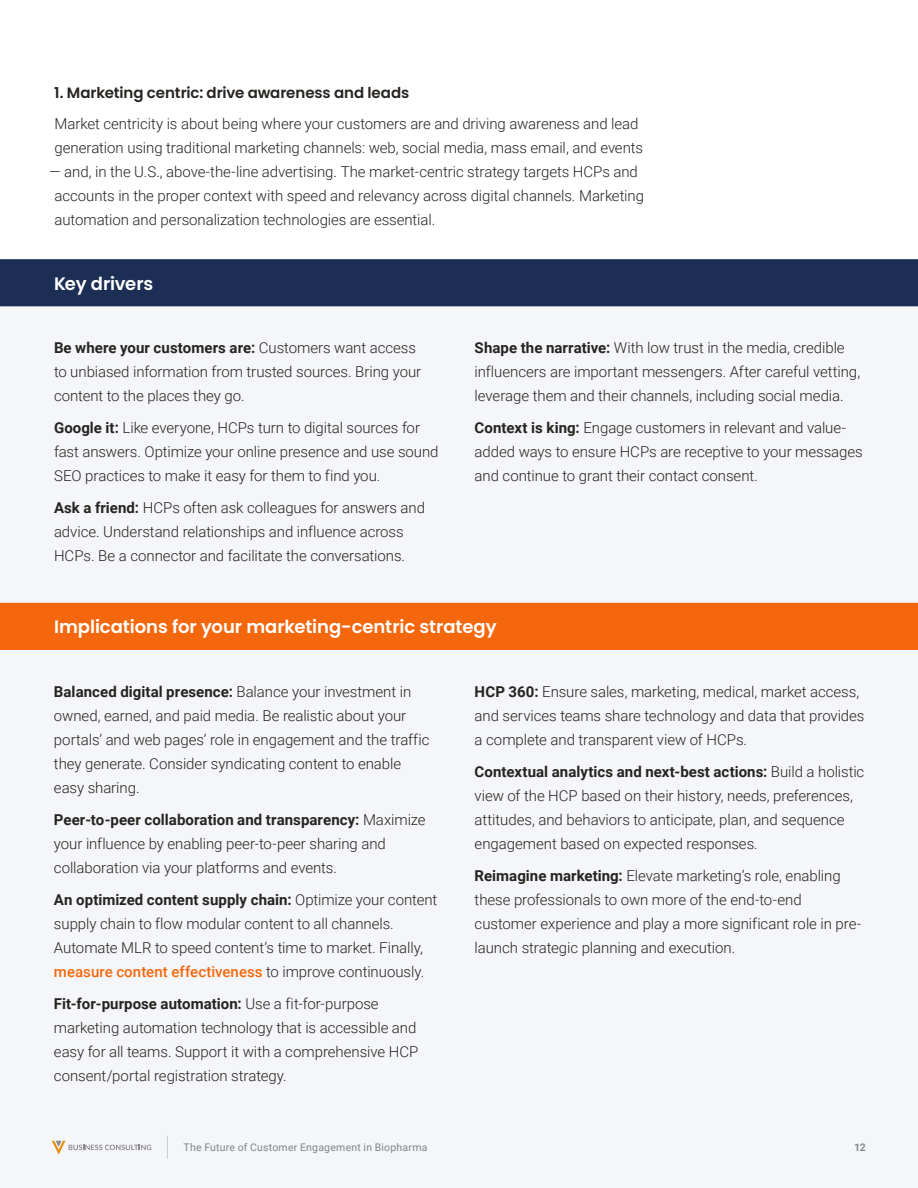
<style>
.page{position:relative;width:918px;height:1188px;background:#fff}
.page>*{position:absolute;margin:0;border:0;box-sizing:border-box;transform-origin:0 0}
.t1{font:600 18px "Poppins";letter-spacing:-.005em;color:#fff}
.t2{font:300 15px/24px "Roboto";letter-spacing:-.005em;color:#262320}
.t3{font:600 15px "Poppins";letter-spacing:-.005em;color:#262320}
.t4{font:10.5px "Roboto";letter-spacing:.02em;color:#898a8d}
.t5{font:10.5px "Roboto Mono";color:#898a8d}
.s1{font-weight:700}
.s2{font-weight:500;color:#f5670c}
</style>
<div class="page">
<div style="left:0;top:259px;width:918px;height:47px;background:#1c2e54"></div>
<div style="left:0;top:603px;width:918px;height:47px;background:#f5670c"></div>
<p class="t3" style="left:54px;top:84px;width:357px">1. Marketing centric: drive awareness and leads</p>
<p class="t2" style="left:54px;top:111px;width:590px">Market centricity is about being where your customers are and driving awareness and lead generation using traditional marketing channels: web, social media, mass email, and events</p>
<p class="t2" style="left:54px;top:159px;width:591px;text-indent:-5px">— and, in the U.S., above-the-line advertising. The market-centric strategy targets HCPs and accounts in the proper context with speed and relevancy across digital channels. Marketing automation and personalization technologies are essential.</p>
<p class="t1" style="left:54px;top:273px;width:101px">Key drivers</p>
<p class="t2" style="left:54px;top:335px;width:369px"><span class="s1">Be where your customers are:</span> Customers want access to unbiased information from trusted sources. Bring your content to the places they go.</p>
<p class="t2" style="left:54px;top:415px;width:386px"><span class="s1">Google it:</span> Like everyone, HCPs turn to digital sources for fast answers. Optimize your online presence and use sound<br>SEO practices to make it easy for them to find you.</p>
<p class="t2" style="left:54px;top:496px;width:373px"><span class="s1">Ask a friend:</span> HCPs often ask colleagues for answers and advice. Understand relationships and influence across<br>HCPs. Be a connector and facilitate the conversations.</p>
<p class="t2" style="left:475px;top:335px;width:387px"><span class="s1">Shape the narrative:</span> With low trust in the media, credible influencers are important messengers. After careful vetting, leverage them and their channels, including social media.</p>
<p class="t2" style="left:475px;top:415px;width:390px"><span class="s1">Context is king:</span> Engage customers in relevant and value&shy;added ways to ensure HCPs are receptive to your messages and continue to grant their contact consent.</p>
<p class="t1" style="left:54px;top:617px;width:444px">Implications for your marketing-centric strategy</p>
<p class="t2" style="left:54px;top:679px;width:377px"><span class="s1">Balanced digital presence:</span> Balance your investment in owned, earned, and paid media. Be realistic about your portals’ and web pages’ role in engagement and the traffic they generate. Consider syndicating content to enable easy sharing.</p>
<p class="t2" style="left:54px;top:807px;width:373px"><span class="s1">Peer-to-peer collaboration and transparency:</span> Maximize your influence by enabling peer-to-peer sharing and collaboration via your platforms and events.</p>
<p class="t2" style="left:54px;top:888px;width:385px"><span class="s1">An optimized content supply chain:</span> Optimize your content supply chain to flow modular content to all channels.<br>Automate MLR to speed content’s time to market. Finally, <span class="s2">measure content effectiveness</span> to improve continuously.</p>
<p class="t2" style="left:54px;top:992px;width:366px"><span class="s1">Fit-for-purpose automation:</span> Use a fit-for-purpose marketing automation technology that is accessible and easy for all teams. Support it with a comprehensive HCP consent/portal registration strategy.</p>
<p class="t2" style="left:475px;top:679px;width:391px"><span class="s1">HCP 360:</span> Ensure sales, marketing, medical, market access, and services teams share technology and data that provides a complete and transparent view of HCPs.</p>
<p class="t2" style="left:475px;top:759px;width:391px"><span class="s1">Contextual analytics and next-best actions:</span> Build a holistic view of the HCP based on their history, needs, preferences, attitudes, and behaviors to anticipate, plan, and sequence engagement based on expected responses.</p>
<p class="t2" style="left:475px;top:864px;width:388px"><span class="s1">Reimagine marketing:</span> Elevate marketing’s role, enabling these professionals to own more of the end-to-end customer experience and play a more significant role in pre&shy;launch strategic planning and execution.</p>
<p class="t4" style="left:184px;top:1140px;width:245px">The Future of Customer Engagement in Biopharma</p>
<p class="t5" style="left:854px;top:1140px;width:14px">12</p>
</div>
